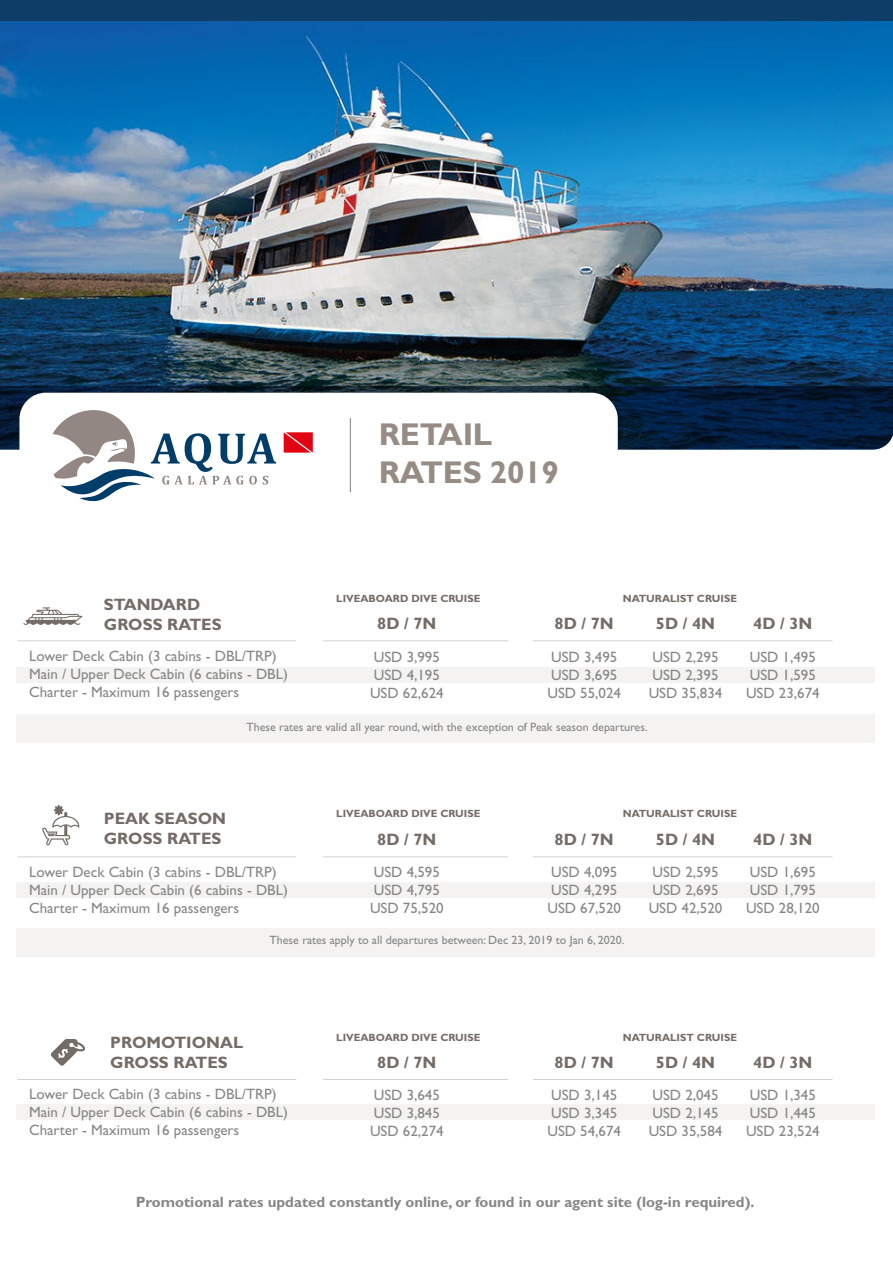
<style>
.page{position:relative;width:893px;height:1263px;background:#fff}
.page>*{position:absolute;margin:0;border:0;box-sizing:border-box;transform-origin:0 0}
.t1{font:700 31.65px/38px "Gill Sans Std";letter-spacing:-.01em;color:#968c83}
.t2{font:700 16.5px/19.8px "Gill Sans Std";color:#746c67}
.t3{font:15px/18px "Gill Sans Std";color:#878787}
.t4{font:700 15px "Gill Sans Std";color:#878787}
.t5{font:12px "Gill Sans Std";color:#878787}
.t6{font:700 10.5px "Gill Sans Std";color:#746c67}
</style>
<div class="page">
<img style="left:0;top:21px;width:893px;height:366px">
<svg style="left:0;top:387px;width:893px;height:62px;background:#07203d"></svg>
<div style="left:0;top:0;width:893px;height:21px;background:#0e3e68"></div>
<div style="left:16px;top:667px;width:859px;height:15px;background:#f4f3f2"></div>
<div style="left:16px;top:714px;width:859px;height:28px;background:#f4f3f2"></div>
<hr style="left:17px;top:640px;width:279px;height:1px;background:#968c83">
<hr style="left:323px;top:640px;width:185px;height:1px;background:#968c83">
<hr style="left:533px;top:640px;width:299px;height:1px;background:#968c83">
<svg style="left:23px;top:607px;width:60px;height:18px"></svg>
<div style="left:16px;top:928px;width:859px;height:29px;background:#f4f3f2"></div>
<svg style="left:42px;top:805px;width:37px;height:40px"></svg>
<div style="left:16px;top:882px;width:859px;height:16px;background:#f4f3f2"></div>
<hr style="left:17px;top:856px;width:279px;height:1px;background:#968c83">
<hr style="left:323px;top:856px;width:185px;height:1px;background:#968c83">
<hr style="left:533px;top:856px;width:299px;height:1px;background:#968c83">
<div style="left:16px;top:1104px;width:859px;height:16px;background:#f4f3f2"></div>
<hr style="left:323px;top:1079px;width:185px;height:1px;background:#968c83">
<hr style="left:533px;top:1079px;width:299px;height:1px;background:#968c83">
<hr style="left:17px;top:1079px;width:279px;height:1px;background:#968c83">
<svg style="left:51px;top:1039px;width:34px;height:27px"></svg>
<svg style="left:19px;top:393px;width:599px;height:108px"></svg>
<p class="t2" style="left:104px;top:594px;width:119px">STANDARD<br>GROSS RATES</p>
<h1 class="t1" style="left:379px;top:416px;width:181px">RETAIL<br>RATES 2019</h1>
<p class="t6" style="left:336px;top:592px;width:146px">LIVEABOARD DIVE CRUISE</p>
<p class="t6" style="left:623px;top:592px;width:116px">NATURALIST CRUISE</p>
<p class="t2" style="left:377px;top:614px;width:61px">8D / 7N</p>
<p class="t2" style="left:555px;top:614px;width:61px">8D / 7N</p>
<p class="t2" style="left:656px;top:614px;width:61px">5D / 4N</p>
<p class="t2" style="left:753px;top:614px;width:61px">4D / 3N</p>
<p class="t3" style="left:29px;top:647px;width:260px">Lower Deck Cabin (3 cabins - DBL/TRP)<br>Main / Upper Deck Cabin (6 cabins - DBL)<br>Charter - Maximum 16 passengers</p>
<p class="t3" style="left:370px;top:648px;width:75px">USD 3,995<br>USD 4,195<br>USD 62,624</p>
<p class="t5" style="left:247px;top:720px;width:403px">These rates are valid all year round, with the exception of Peak season departures.</p>
<p class="t3" style="left:547px;top:648px;width:75px">USD 3,495<br>USD 3,695<br>USD 55,024</p>
<p class="t3" style="left:649px;top:648px;width:75px">USD 2,295<br>USD 2,395<br>USD 35,834</p>
<p class="t3" style="left:746px;top:648px;width:75px">USD 1,495<br>USD 1,595<br>USD 23,674</p>
<p class="t2" style="left:104px;top:808px;width:124px">PEAK SEASON<br>GROSS RATES</p>
<p class="t6" style="left:336px;top:807px;width:146px">LIVEABOARD DIVE CRUISE</p>
<p class="t6" style="left:623px;top:807px;width:116px">NATURALIST CRUISE</p>
<p class="t2" style="left:555px;top:830px;width:61px">8D / 7N</p>
<p class="t2" style="left:656px;top:830px;width:61px">5D / 4N</p>
<p class="t2" style="left:753px;top:830px;width:61px">4D / 3N</p>
<p class="t2" style="left:377px;top:830px;width:61px">8D / 7N</p>
<p class="t3" style="left:29px;top:863px;width:260px">Lower Deck Cabin (3 cabins - DBL/TRP)<br>Main / Upper Deck Cabin (6 cabins - DBL)<br>Charter - Maximum 16 passengers</p>
<p class="t3" style="left:370px;top:863px;width:75px">USD 4,595<br>USD 4,795<br>USD 75,520</p>
<p class="t3" style="left:547px;top:863px;width:75px">USD 4,095<br>USD 4,295<br>USD 67,520</p>
<p class="t3" style="left:649px;top:863px;width:75px">USD 2,595<br>USD 2,695<br>USD 42,520</p>
<p class="t3" style="left:746px;top:863px;width:75px">USD 1,695<br>USD 1,795<br>USD 28,120</p>
<p class="t5" style="left:270px;top:933px;width:356px">These rates apply to all departures between: Dec 23, 2019 to Jan 6, 2020.</p>
<p class="t2" style="left:110px;top:1032px;width:134px">PROMOTIONAL<br>GROSS RATES</p>
<p class="t6" style="left:336px;top:1031px;width:146px">LIVEABOARD DIVE CRUISE</p>
<p class="t6" style="left:623px;top:1031px;width:116px">NATURALIST CRUISE</p>
<p class="t2" style="left:377px;top:1052px;width:61px">8D / 7N</p>
<p class="t2" style="left:555px;top:1052px;width:61px">8D / 7N</p>
<p class="t2" style="left:656px;top:1052px;width:61px">5D / 4N</p>
<p class="t2" style="left:753px;top:1052px;width:61px">4D / 3N</p>
<p class="t3" style="left:29px;top:1085px;width:260px">Lower Deck Cabin (3 cabins - DBL/TRP)<br>Main / Upper Deck Cabin (6 cabins - DBL)<br>Charter - Maximum 16 passengers</p>
<p class="t3" style="left:370px;top:1086px;width:75px">USD 3,645<br>USD 3,845<br>USD 62,274</p>
<p class="t3" style="left:547px;top:1086px;width:75px">USD 3,145<br>USD 3,345<br>USD 54,674</p>
<p class="t3" style="left:649px;top:1086px;width:75px">USD 2,045<br>USD 2,145<br>USD 35,584</p>
<p class="t3" style="left:746px;top:1086px;width:75px">USD 1,345<br>USD 1,445<br>USD 23,524</p>
<p class="t4" style="left:136px;top:1193px;width:620px">Promotional rates updated constantly online, or found in our agent site (log-in required).</p>
</div>
